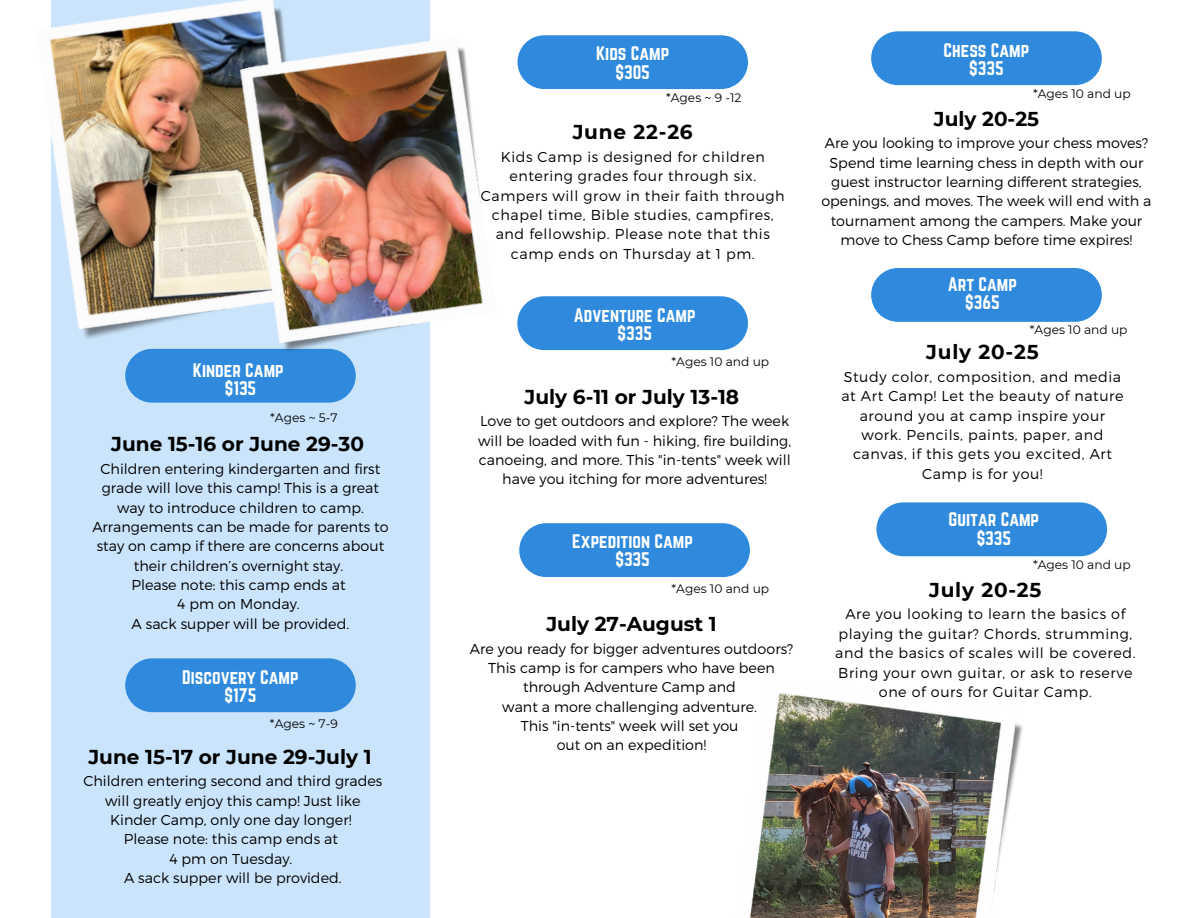
<style>
.page{position:relative;width:1188px;height:918px;background:#fff}
.page>*{position:absolute;margin:0;border:0;box-sizing:border-box;transform-origin:0 0}
.t1{font:700 20.1px "Montserrat";color:#000}
.t2{font:17.25px/18.3px "Norwester";color:#fff;text-align:center}
.t3{font:300 14.4px/19.4px "Montserrat";color:#000;text-align:center}
.t4{font:300 14.4px/19.4px "Montserrat";letter-spacing:.04em;color:#000;text-align:center}
.t5{font:12.3px "Montserrat";color:#000}
</style>
<div class="page">
<div style="left:51px;top:0;width:379px;height:918px;background:#cae4fb"></div>
<div style="left:517px;top:35px;width:231px;height:54px;background:#2f8add;border-radius:27px"></div>
<div style="left:871px;top:31px;width:231px;height:54px;background:#2f8add;border-radius:27px"></div>
<img style="left:749px;top:693px;width:274px;height:225px">
<div style="left:125px;top:658px;width:231px;height:54px;background:#2f8add;border-radius:27px"></div>
<div style="left:517px;top:296px;width:231px;height:54px;background:#2f8add;border-radius:27px"></div>
<div style="left:519px;top:523px;width:231px;height:54px;background:#2f8add;border-radius:27px"></div>
<div style="left:876px;top:502px;width:231px;height:54px;background:#2f8add;border-radius:27px"></div>
<div style="left:871px;top:268px;width:231px;height:54px;background:#2f8add;border-radius:27px"></div>
<div style="left:125px;top:349px;width:231px;height:54px;background:#2f8add;border-radius:27px"></div>
<img style="left:50px;top:0;width:231px;height:358px">
<img style="left:206px;top:10px;width:332px;height:361px">
<h1 class="t2" style="left:193px;top:361px;width:92px">Kinder Camp $135</h1>
<p class="t5" style="left:270px;top:410px;width:69px">*Ages ~ 5-7</p>
<p class="t1" style="left:111px;top:432px;width:254px">June 15-16 or June 29-30</p>
<h1 class="t3" style="left:92px;top:458px;width:298px">Children entering kindergarten and first grade will love this camp! This is a great way to introduce children to camp.<br>Arrangements can be made for parents to stay on camp if there are concerns about their children’s overnight stay.<br>Please note: this camp ends at<br>4 pm on Monday.</h1>
<p class="t3" style="left:132px;top:613px;width:219px">A sack supper will be provided.</p>
<p class="t2" style="left:182px;top:668px;width:118px">Discovery Camp $175</p>
<p class="t5" style="left:270px;top:716px;width:69px">*Ages ~ 7-9</p>
<p class="t1" style="left:88px;top:744px;width:285px">June 15-17 or June 29-July 1</p>
<h1 class="t3" style="left:83px;top:771px;width:301px">Children entering second and third grades will greatly enjoy this camp! Just like<br>Kinder Camp, only one day longer!<br>Please note: this camp ends at<br>4 pm on Tuesday.</h1>
<p class="t3" style="left:124px;top:868px;width:219px">A sack supper will be provided.</p>
<h2 class="t2" style="left:596px;top:44px;width:75px">Kids Camp $305</h2>
<p class="t2" style="left:944px;top:41px;width:87px">Chess Camp $335</p>
<p class="t5" style="left:666px;top:90px;width:77px">*Ages ~ 9 -12</p>
<h2 class="t1" style="left:573px;top:120px;width:122px">June 22-26</h2>
<p class="t4" style="left:481px;top:146px;width:305px">Kids Camp is designed for children entering grades four through six.<br>Campers will grow in their faith through chapel time, Bible studies, campfires, and fellowship. Please note that this camp ends on Thursday at 1 pm.</p>
<h2 class="t2" style="left:574px;top:306px;width:123px">Adventure Camp $335</h2>
<p class="t5" style="left:672px;top:354px;width:99px">*Ages 10 and up</p>
<h1 class="t1" style="left:525px;top:384px;width:216px">July 6-11 or July 13-18</h1>
<h1 class="t3" style="left:478px;top:411px;width:315px">Love to get outdoors and explore? The week will be loaded with fun - hiking, fire building, canoeing, and more. This "in-tents" week will have you itching for more adventures!</h1>
<p class="t2" style="left:572px;top:532px;width:122px">Expedition Camp $335</p>
<p class="t5" style="left:672px;top:581px;width:99px">*Ages 10 and up</p>
<p class="t1" style="left:546px;top:612px;width:172px">July 27-August 1</p>
<p class="t3" style="left:470px;top:638px;width:325px">Are you ready for bigger adventures outdoors?<br>This camp is for campers who have been through Adventure Camp and<br>want a more challenging adventure.</p>
<p class="t3" style="left:521px;top:716px;width:219px">This "in-tents" week will set you out on an expedition!</p>
<h2 class="t5" style="left:1033px;top:86px;width:99px">*Ages 10 and up</h2>
<p class="t1" style="left:934px;top:106px;width:107px">July 20-25</p>
<p class="t3" style="left:821px;top:133px;width:332px">Are you looking to improve your chess moves?<br>Spend time learning chess in depth with our guest instructor learning different strategies, openings, and moves. The week will end with a tournament among the campers. Make your move to Chess Camp before time expires!</p>
<h1 class="t2" style="left:948px;top:275px;width:71px">Art Camp $365</h1>
<h1 class="t5" style="left:1030px;top:322px;width:99px">*Ages 10 and up</h1>
<p class="t1" style="left:926px;top:340px;width:114px">July 20-25</p>
<p class="t4" style="left:841px;top:366px;width:284px">Study color, composition, and media at Art Camp! Let the beauty of nature around you at camp inspire your work. Pencils, paints, paper, and canvas, if this gets you excited, Art<br>Camp is for you!</p>
<p class="t2" style="left:949px;top:510px;width:92px">Guitar Camp $335</p>
<p class="t5" style="left:1033px;top:557px;width:99px">*Ages 10 and up</p>
<h2 class="t1" style="left:929px;top:577px;width:114px">July 20-25</h2>
<p class="t4" style="left:835px;top:604px;width:302px">Are you looking to learn the basics of playing the guitar? Chords, strumming, and the basics of scales will be covered.<br>Bring your own guitar, or ask to reserve one of ours for Guitar Camp.</p>
</div>
